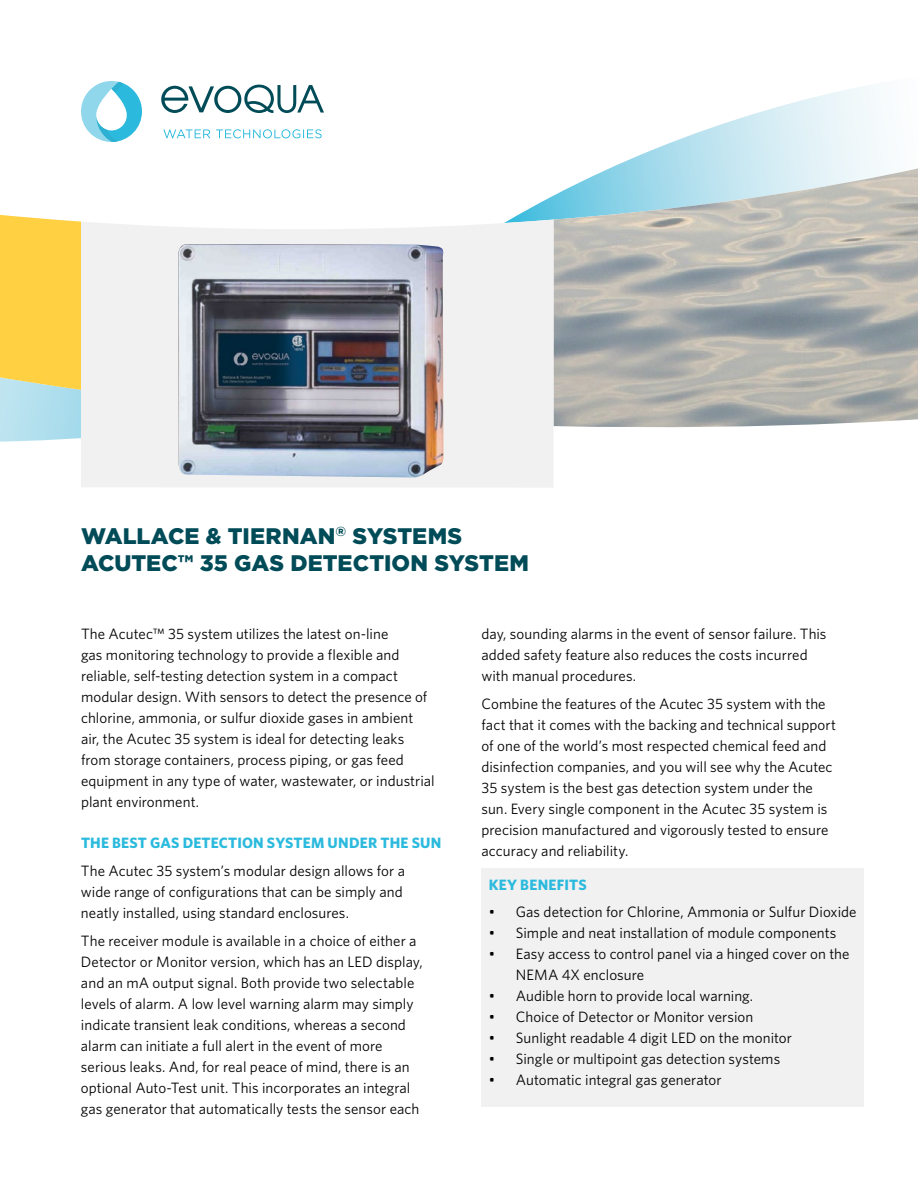
<style>
.page{position:relative;width:918px;height:1188px;background:#fff}
.page>*{position:absolute;margin:0;border:0;box-sizing:border-box;transform-origin:0 0}
.t1{font:900 22.5px/27px "Gotham HTF";letter-spacing:.005em;color:#004b58}
.t2{font:15px/21px "Whitney HTF";letter-spacing:.005em;color:#000}
.t3{font:700 15px "Whitney HTF";letter-spacing:.015em;color:#2bbadd}
</style>
<div class="page">
<div style="left:482px;top:869px;width:382px;height:238px;background:#f1f1f2"></div>
<svg style="left:509px;top:85px;width:376px;height:135px"></svg>
<svg style="left:0;top:214px;width:81px;height:228px;background:#ecd570"></svg>
<svg style="left:161px;top:85px;width:163px;height:28px"></svg>
<svg style="left:164px;top:129px;width:46px;height:9px"></svg>
<svg style="left:216px;top:129px;width:106px;height:9px"></svg>
<svg style="left:81px;top:81px;width:61px;height:61px"></svg>
<img style="left:554px;top:168px;width:364px;height:259px">
<div style="left:81px;top:220px;width:473px;height:267px;background:#f1f1f2"></div>
<img style="left:178px;top:244px;width:266px;height:234px">
<h1 class="t1" style="left:81px;top:522px;width:450px">WALLACE &amp; TIERNAN<sup>®</sup> SYSTEMS<br>ACUTEC™ 35 GAS DETECTION SYSTEM</h1>
<p class="t2" style="left:81px;top:623px;width:355px">The Acutec™ 35 system utilizes the latest on-line<br>gas monitoring technology to provide a flexible and reliable, self-testing detection system in a compact modular design. With sensors to detect the presence of chlorine, ammonia, or sulfur dioxide gases in ambient air, the Acutec 35 system is ideal for detecting leaks from storage containers, process piping, or gas feed equipment in any type of water, wastewater, or industrial plant environment.</p>
<p class="t3" style="left:81px;top:834px;width:362px">THE BEST GAS DETECTION SYSTEM UNDER THE SU N</p>
<p class="t2" style="left:81px;top:860px;width:326px">The Acutec 35 system’s modular design allows for a wide range of configurations that can be simply and neatly installed, using standard enclosures.</p>
<p class="t2" style="left:81px;top:930px;width:343px">The receiver module is available in a choice of either a Detector or Monitor version, which has an LED display, and an mA output signal. Both provide two selectable levels of alarm. A low level warning alarm may simply indicate transient leak conditions, whereas a second alarm can initiate a full alert in the event of more serious leaks. And, for real peace of mind, there is an optional Auto-Test unit. This incorporates an integral gas generator that automatically tests the sensor each</p>
<p class="t2" style="left:481px;top:623px;width:347px">day, sounding alarms in the event of sensor failure. This added safety feature also reduces the costs incurred with manual procedures.</p>
<p class="t2" style="left:481px;top:693px;width:356px">Combine the features of the Acutec 35 system with the fact that it comes with the backing and technical support of one of the world’s most respected chemical feed and disinfection companies, and you will see why the Acutec 35 system is the best gas detection system under the sun. Every single component in the Acutec 35 system is precision manufactured and vigorously tested to ensure accuracy and reliability.</p>
<p class="t3" style="left:489px;top:875px;width:99px">KEY BENEFITS</p>
<p class="t2" style="left:489px;top:901px;width:369px">• Gas detection for Chlorine, Ammonia or Sulfur Dioxide</p>
<p class="t2" style="left:489px;top:922px;width:349px">• Simple and neat installation of module components</p>
<p class="t2" style="left:516px;top:943px;width:335px;text-indent:-27px">• Easy access to control panel via a hinged cover on the<br>NEMA 4X enclosure</p>
<p class="t2" style="left:489px;top:985px;width:266px">• Audible horn to provide local warning.</p>
<p class="t2" style="left:489px;top:1006px;width:266px">• Choice of Detector or Monitor version</p>
<p class="t2" style="left:489px;top:1027px;width:305px">• Sunlight readable 4 digit LED on the monitor</p>
<p class="t2" style="left:489px;top:1048px;width:293px">• Single or multipoint gas detection systems</p>
<p class="t2" style="left:489px;top:1069px;width:234px">• Automatic integral gas generator</p>
</div>
